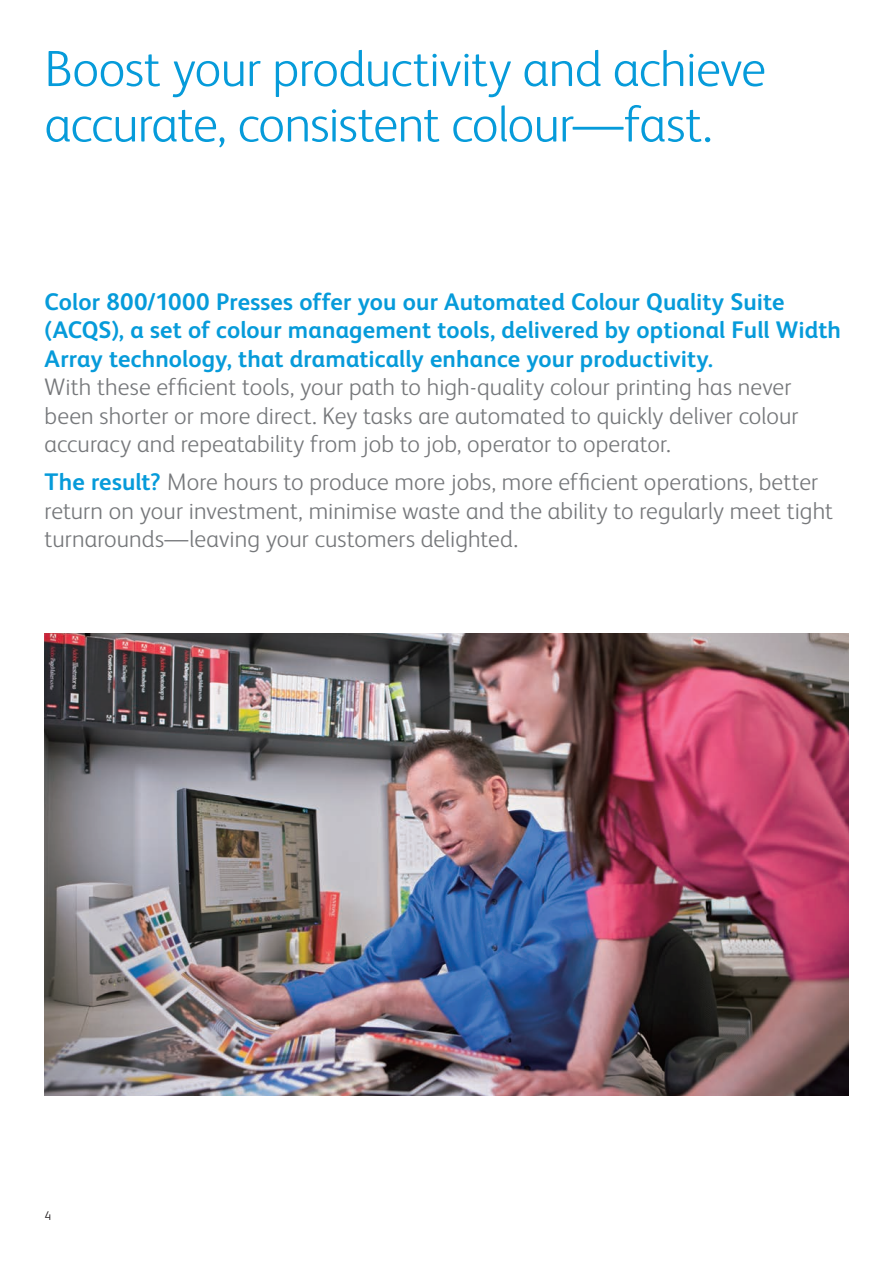
<style>
.page{position:relative;width:893px;height:1263px;background:#fff}
.page>*{position:absolute;margin:0;border:0;box-sizing:border-box;transform-origin:0 0}
.t1{font:300 51px/55.5px "Xerox Sans";letter-spacing:-.01em;color:#069bda}
.t2{font:300 24px/28.5px "Xerox Sans";letter-spacing:.005em;color:#76787b}
.t3{font:700 24px/28.5px "Xerox Sans";letter-spacing:.005em;color:#069bda}
.t4{font:300 12.75px "Xerox Sans";color:#231f20}
.s1{font-weight:700;color:#069bda}
</style>
<div class="page">
<img style="left:45px;top:634px;width:803px;height:461px">
<h1 class="t1" style="left:45px;top:38px;width:723px">Boost your productivity and achieve accurate, consistent colour—fast.</h1>
<p class="t3" style="left:45px;top:286px;width:798px">Color 800/1000 Presses offer you our Automated Colour Quality Suite (ACQS), a set of colour management tools, delivered by optional Full Width<br>Array technology, that dramatically enhance your productivity.</p>
<p class="t2" style="left:45px;top:372px;width:755px">With these efficient tools, your path to high-quality colour printing has never been shorter or more direct. Key tasks are automated to quickly deliver colour accuracy and repeatability from job to job, operator to operator.</p>
<p class="t2" style="left:45px;top:467px;width:790px"><span class="s1">The result?</span> More hours to produce more jobs, more efficient operations, better return on your investment, minimise waste and the ability to regularly meet tight turnarounds—leaving your customers delighted.</p>
<p class="t4" style="left:45px;top:1208px;width:8px">4</p>
</div>
